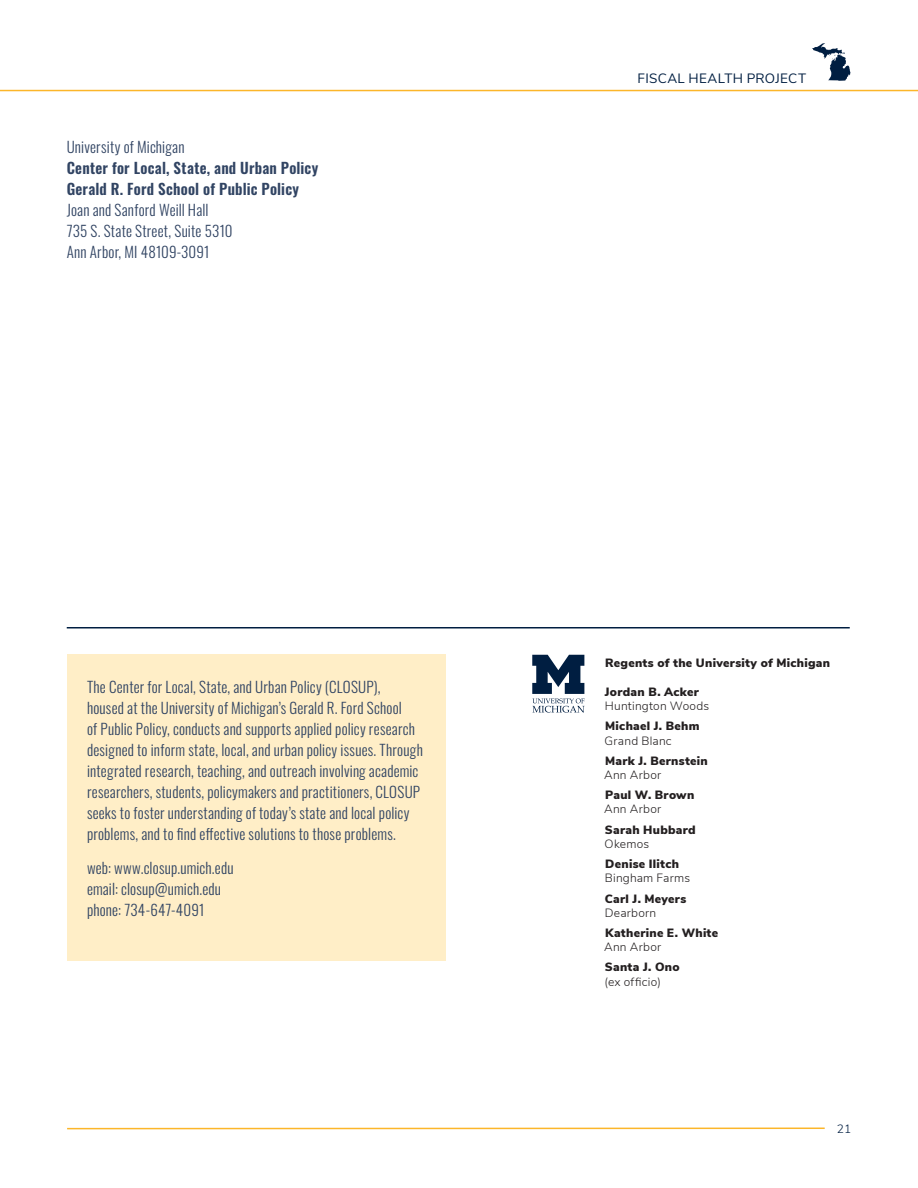
<style>
.page{position:relative;width:918px;height:1188px;background:#fff}
.page>*{position:absolute;margin:0;border:0;box-sizing:border-box;transform-origin:0 0}
.callout_-_dark_blue{font:300 15px/21px "Oswald";letter-spacing:.015em;color:#314463}
.t1{font:13.5px "Nunito Sans";letter-spacing:.025em;color:#001e41}
.figure_title{font:900 12px "Nunito Sans";letter-spacing:.025em;color:#231f20}
.figure_body_text{font:300 12px "Nunito Sans";letter-spacing:.02em;color:#231f20}
.t2{font:300 12px "Nunito Sans";color:#001e41}
.s1{font-weight:600}
</style>
<div class="page">
<hr style="left:0;top:90px;width:918px;height:1px;background:#fcb62a">
<hr style="left:67px;top:1128px;width:758px;height:1px;background:#fcb62a">
<svg style="left:812px;top:43px;width:39px;height:38px"></svg>
<div style="left:67px;top:655px;width:379px;height:306px;background:#ffeec7"></div>
<hr style="left:67px;top:627px;width:783px;height:1px;background:#001e41">
<svg style="left:532px;top:655px;width:53px;height:58px"></svg>
<p class="callout_-_dark_blue" style="left:67px;top:135px;width:253px">University of Michigan<br><span class="s1">Center for Local, State, and Urban Policy<br>Gerald R. Ford School of Public Policy<br></span>Joan and Sanford Weill Hall<br>735 S. State Street, Suite 5310<br>Ann Arbor, MI 48109-3091</p>
<p class="callout_-_dark_blue" style="left:87px;top:675px;width:337px">The Center for Local, State, and Urban Policy (CLOSUP),<br>housed at the University of Michigan’s Gerald R. Ford School<br>of Public Policy, conducts and supports applied policy research designed to inform state, local, and urban policy issues. Through integrated research, teaching, and outreach involving academic researchers, students, policymakers and practitioners, CLOSUP seeks to foster understanding of today’s state and local policy problems, and to find effective solutions to those problems.</p>
<p class="callout_-_dark_blue" style="left:87px;top:856px;width:148px">web: www.closup.umich.edu email: closup@umich.edu phone: 734-647-4091</p>
<p class="t1" style="left:638px;top:69px;width:170px">FISCAL HEALTH PROJECT</p>
<p class="figure_title" style="left:605px;top:654px;width:226px">Regents of the University of Michigan</p>
<p class="figure_title" style="left:605px;top:683px;width:95px">Jordan B. Acker</p>
<p class="figure_body_text" style="left:605px;top:697px;width:106px">Huntington Woods</p>
<p class="figure_title" style="left:605px;top:717px;width:96px">Michael J. Behm</p>
<p class="figure_body_text" style="left:605px;top:732px;width:68px">Grand Blanc</p>
<p class="figure_title" style="left:605px;top:752px;width:104px">Mark J. Bernstein</p>
<p class="figure_body_text" style="left:604px;top:766px;width:59px">Ann Arbor</p>
<p class="figure_title" style="left:605px;top:786px;width:91px">Paul W. Brown</p>
<p class="figure_body_text" style="left:604px;top:801px;width:59px">Ann Arbor</p>
<p class="figure_title" style="left:605px;top:821px;width:92px">Sarah Hubbard</p>
<p class="figure_body_text" style="left:605px;top:835px;width:46px">Okemos</p>
<p class="figure_title" style="left:605px;top:855px;width:75px">Denise Ilitch</p>
<p class="figure_body_text" style="left:605px;top:870px;width:87px">Bingham Farms</p>
<p class="figure_title" style="left:605px;top:889px;width:83px">Carl J. Meyers</p>
<p class="figure_body_text" style="left:605px;top:904px;width:53px">Dearborn</p>
<p class="figure_title" style="left:605px;top:924px;width:115px">Katherine E. White</p>
<p class="figure_body_text" style="left:604px;top:938px;width:59px">Ann Arbor</p>
<p class="figure_title" style="left:605px;top:958px;width:76px">Santa J. Ono</p>
<p class="figure_body_text" style="left:604px;top:973px;width:58px">(ex officio)</p>
<p class="t2" style="left:837px;top:1120px;width:16px">21</p>
</div>
